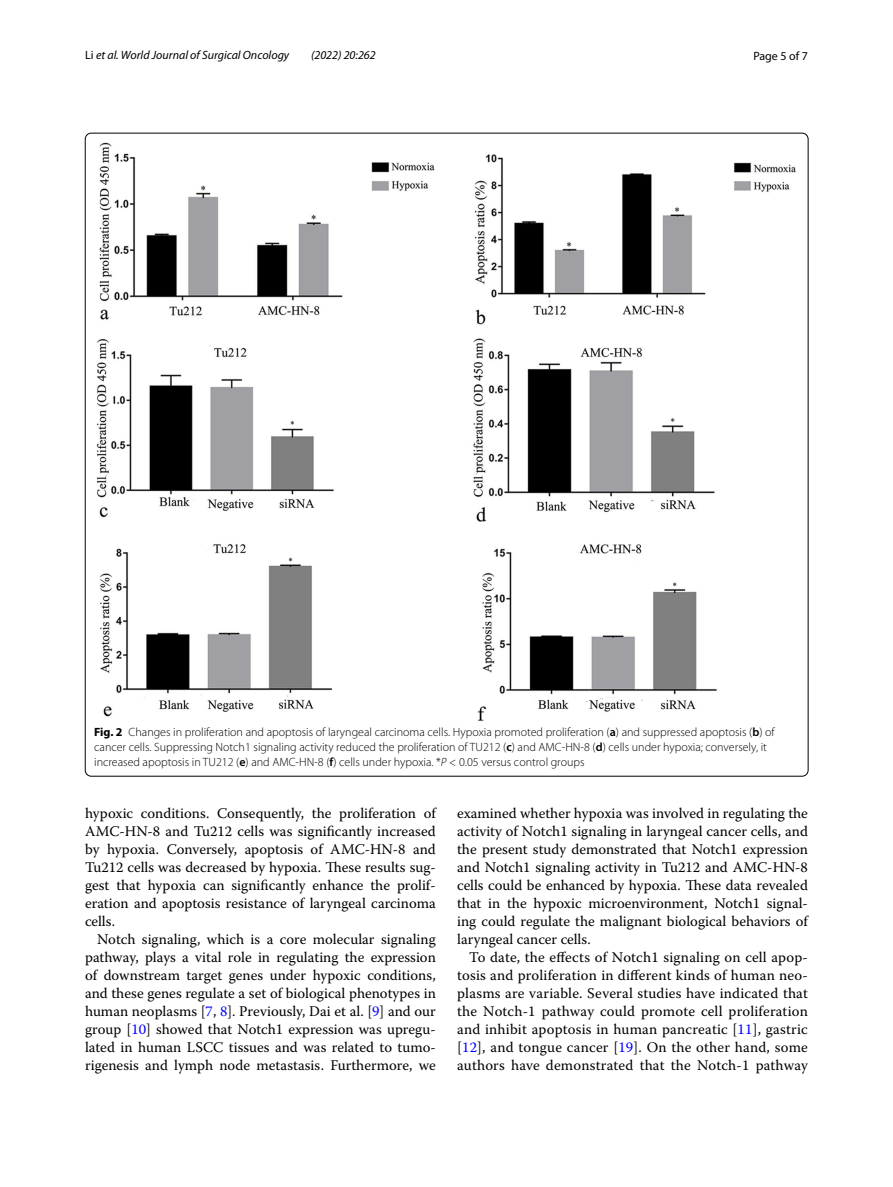
<style>
.page{position:relative;width:893px;height:1187px;background:#fff}
.page>*{position:absolute;margin:0;border:0;box-sizing:border-box;transform-origin:0 0}
.t1{font:14.7px/18px "Warnock Pro";color:#000;text-align:justify}
.t2{font:300 12px/15px "Myriad Pro";color:#000}
.t3{font:italic 12px "Myriad Pro";color:#000}
.t4{font:12px "Myriad Pro";color:#000}
.s1{font-style:normal}
.s2{font-weight:700}
.s3{font-weight:600}
.s4{font-style:italic}
.s5{color:#00f}
</style>
<div class="page">
<img style="left:96px;top:142px;width:700px;height:579px">
<p class="t3" style="left:85px;top:48px;width:206px"><span class="s1">Li</span> et al. World Journal of Surgical Oncology</p>
<p class="t3" style="left:311px;top:48px;width:66px">(2022) 20:262</p>
<p class="t4" style="left:753px;top:48px;width:56px">Page 5 of 7</p>
<p class="t2" style="left:94px;top:724px;width:682px"><span class="s2">Fig. 2</span> Changes in proliferation and apoptosis of laryngeal carcinoma cells. Hypoxia promoted proliferation (<span class="s3">a</span>) and suppressed apoptosis (<span class="s3">b</span>) of cancer cells. Suppressing Notch1 signaling activity reduced the proliferation of TU212 (<span class="s3">c</span>) and AMC-HN-8 (<span class="s3">d</span>) cells under hypoxia; conversely, it increased apoptosis in TU212 (<span class="s3">e</span>) and AMC-HN-8 (<span class="s3">f</span>) cells under hypoxia. *<span class="s4">P</span> &lt; 0.05 versus control groups</p>
<p class="t1" style="left:85px;top:804px;width:352px">hypoxic conditions. Consequently, the proliferation of AMC-HN-8 and Tu212 cells was significantly increased by hypoxia. Conversely, apoptosis of AMC-HN-8 and Tu212 cells was decreased by hypoxia. These results sug&shy;gest that hypoxia can significantly enhance the prolif&shy;eration and apoptosis resistance of laryngeal carcinoma cells.</p>
<p class="t1" style="left:85px;top:930px;width:352px;text-indent:12px">Notch signaling, which is a core molecular signaling pathway, plays a vital role in regulating the expression of downstream target genes under hypoxic conditions, and these genes regulate a set of biological phenotypes in human neoplasms [<span class="s5">7</span>, <span class="s5">8</span>]. Previously, Dai et al. [<span class="s5">9</span>] and our group [<span class="s5">10</span>] showed that Notch1 expression was upregu&shy;lated in human LSCC tissues and was related to tumo&shy;rigenesis and lymph node metastasis. Furthermore, we</p>
<p class="t1" style="left:457px;top:804px;width:352px">examined whether hypoxia was involved in regulating the activity of Notch1 signaling in laryngeal cancer cells, and the present study demonstrated that Notch1 expression and Notch1 signaling activity in Tu212 and AMC-HN-8 cells could be enhanced by hypoxia. These data revealed that in the hypoxic microenvironment, Notch1 signal&shy;ing could regulate the malignant biological behaviors of laryngeal cancer cells.</p>
<p class="t1" style="left:457px;top:948px;width:352px;text-indent:12px">To date, the effects of Notch1 signaling on cell apop&shy;tosis and proliferation in different kinds of human neo&shy;plasms are variable. Several studies have indicated that the Notch-1 pathway could promote cell proliferation and inhibit apoptosis in human pancreatic [<span class="s5">11</span>], gastric [<span class="s5">12</span>], and tongue cancer [<span class="s5">19</span>]. On the other hand, some authors have demonstrated that the Notch-1 pathway</p>
</div>
